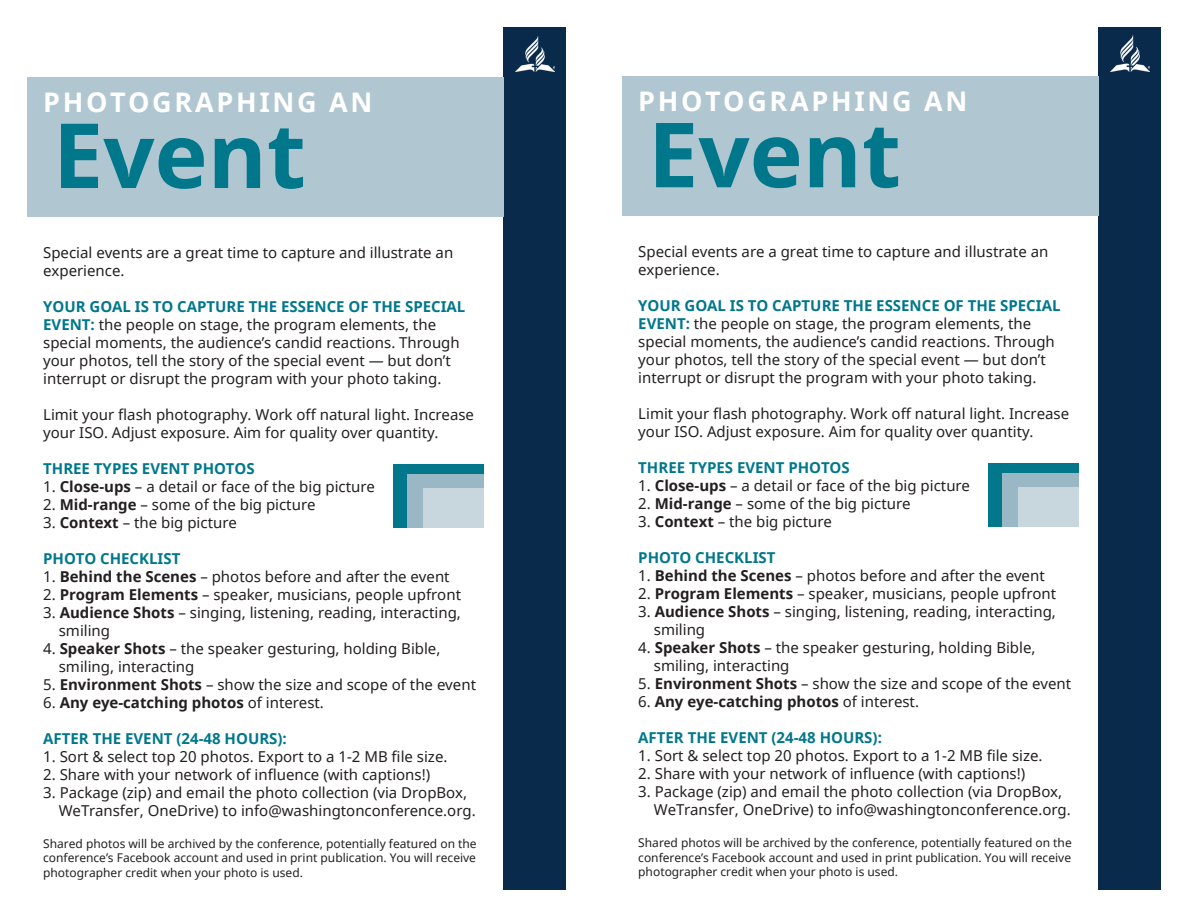
<style>
.page{position:relative;width:1188px;height:918px;background:#fff}
.page>*{position:absolute;margin:0;border:0;box-sizing:border-box;transform-origin:0 0}
.t1{font:700 90px "Noto Sans";color:#01778c}
.t2{font:700 27px "Noto Sans";letter-spacing:.1em;color:#fff}
.t3{font:15px/18px "Noto Sans";color:#231f20}
.t4{font:700 15px "Noto Sans";color:#01778c}
.t5{font:700 15px "Noto Sans";color:#231f20}
.t6{font:12px/14.4px "Noto Sans";color:#231f20;text-align:justify}
.s1{font-weight:700;color:#01778c}
.s2{font-weight:700}
.s3{font-weight:400}
</style>
<div class="page">
<div style="left:503px;top:28px;width:63px;height:862px;background:#092a4b"></div>
<div style="left:27px;top:77px;width:476px;height:140px;background:#b0c6d1"></div>
<img style="left:515px;top:37px;width:39px;height:35px">
<div style="left:394px;top:464px;width:90px;height:63px;background:#01778c"></div>
<div style="left:408px;top:474px;width:76px;height:53px;background:#99b7c4"></div>
<div style="left:423px;top:488px;width:61px;height:39px;background:#c8d7de"></div>
<div style="left:1099px;top:27px;width:62px;height:863px;background:#092a4b"></div>
<div style="left:622px;top:77px;width:477px;height:139px;background:#b0c6d1"></div>
<img style="left:1111px;top:36px;width:39px;height:35px">
<div style="left:989px;top:463px;width:90px;height:63px;background:#01778c"></div>
<div style="left:1003px;top:473px;width:76px;height:53px;background:#99b7c4"></div>
<div style="left:1018px;top:487px;width:61px;height:39px;background:#c8d7de"></div>
<h2 class="t2" style="left:43px;top:83px;width:331px">PHOTOGRAPHING AN</h2>
<h1 class="t1" style="left:53px;top:92px;width:254px">Event</h1>
<p class="t3" style="left:43px;top:243px;width:412px">Special events are a great time to capture and illustrate an experience.</p>
<p class="t3" style="left:43px;top:297px;width:424px"><span class="s1">YOUR GOAL IS TO CAPTURE THE ESSENCE OF THE SPECIAL EVENT:</span> the people on stage, the program elements, the special moments, the audience’s candid reactions. Through your photos, tell the story of the special event — but don’t interrupt or disrupt the program with your photo taking.</p>
<p class="t3" style="left:43px;top:405px;width:432px">Limit your flash photography. Work off natural light. Increase your ISO. Adjust exposure. Aim for quality over quantity.</p>
<p class="t4" style="left:43px;top:458px;width:213px">THREE TYPES EVENT PHOTOS</p>
<p class="t3" style="left:43px;top:477px;width:333px">1. <span class="s2">Close-ups</span> – a detail or face of the big picture</p>
<p class="t3" style="left:43px;top:495px;width:274px">2. <span class="s2">Mid-range</span> – some of the big picture</p>
<p class="t3" style="left:43px;top:513px;width:195px">3. <span class="s2">Context</span> – the big picture</p>
<p class="t4" style="left:43px;top:548px;width:139px">PHOTO CHECKLIST</p>
<p class="t3" style="left:43px;top:567px;width:408px">1. <span class="s2">Behind the Scenes</span> – photos before and after the event</p>
<p class="t3" style="left:43px;top:585px;width:419px">2. <span class="s2">Program Elements</span> – speaker, musicians, people upfront</p>
<p class="t3" style="left:59px;top:603px;width:404px;text-indent:-16px">3. <span class="s2">Audience Shots</span> – singing, listening, reading, interacting, smiling</p>
<p class="t3" style="left:59px;top:639px;width:383px;text-indent:-16px">4. <span class="s2">Speaker Shots</span> – the speaker gesturing, holding Bible, smiling, interacting</p>
<p class="t3" style="left:43px;top:675px;width:434px">5. <span class="s2">Environment Shots</span> – show the size and scope of the event</p>
<p class="t5" style="left:43px;top:692px;width:282px"><span class="s3">6.</span> Any eye-catching photos <span class="s3">of interest.</span></p>
<p class="t4" style="left:43px;top:728px;width:245px">AFTER THE EVENT (24-48 HOURS):</p>
<p class="t3" style="left:43px;top:747px;width:406px">1. Sort &amp; select top 20 photos. Export to a 1-2 MB file size.</p>
<p class="t3" style="left:43px;top:765px;width:389px">2. Share with your network of influence (with captions!)</p>
<p class="t3" style="left:59px;top:783px;width:418px;text-indent:-16px">3. Package (zip) and email the photo collection (via DropBox,<br>WeTransfer, OneDrive) to info@washingtonconference.org.</p>
<p class="t6" style="left:43px;top:836px;width:435px">Shared photos will be archived by the conference, potentially featured on the conference’s Facebook account and used in print publication. You will receive photographer credit when your photo is used.</p>
<h2 class="t2" style="left:638px;top:83px;width:331px">PHOTOGRAPHING AN</h2>
<h1 class="t1" style="left:648px;top:91px;width:254px">Event</h1>
<p class="t3" style="left:638px;top:242px;width:412px">Special events are a great time to capture and illustrate an experience.</p>
<p class="t3" style="left:638px;top:296px;width:424px"><span class="s1">YOUR GOAL IS TO CAPTURE THE ESSENCE OF THE SPECIAL EVENT:</span> the people on stage, the program elements, the special moments, the audience’s candid reactions. Through your photos, tell the story of the special event — but don’t interrupt or disrupt the program with your photo taking.</p>
<p class="t3" style="left:638px;top:404px;width:432px">Limit your flash photography. Work off natural light. Increase your ISO. Adjust exposure. Aim for quality over quantity.</p>
<p class="t4" style="left:638px;top:457px;width:213px">THREE TYPES EVENT PHOTOS</p>
<p class="t3" style="left:638px;top:476px;width:333px">1. <span class="s2">Close-ups</span> – a detail or face of the big picture</p>
<p class="t3" style="left:638px;top:494px;width:274px">2. <span class="s2">Mid-range</span> – some of the big picture</p>
<p class="t3" style="left:638px;top:512px;width:195px">3. <span class="s2">Context</span> – the big picture</p>
<p class="t4" style="left:638px;top:547px;width:139px">PHOTO CHECKLIST</p>
<p class="t3" style="left:638px;top:566px;width:408px">1. <span class="s2">Behind the Scenes</span> – photos before and after the event</p>
<p class="t3" style="left:638px;top:584px;width:419px">2. <span class="s2">Program Elements</span> – speaker, musicians, people upfront</p>
<p class="t3" style="left:654px;top:602px;width:404px;text-indent:-16px">3. <span class="s2">Audience Shots</span> – singing, listening, reading, interacting, smiling</p>
<p class="t3" style="left:654px;top:638px;width:383px;text-indent:-16px">4. <span class="s2">Speaker Shots</span> – the speaker gesturing, holding Bible, smiling, interacting</p>
<p class="t3" style="left:638px;top:674px;width:434px">5. <span class="s2">Environment Shots</span> – show the size and scope of the event</p>
<p class="t5" style="left:638px;top:691px;width:282px"><span class="s3">6.</span> Any eye-catching photos <span class="s3">of interest.</span></p>
<p class="t4" style="left:638px;top:727px;width:245px">AFTER THE EVENT (24-48 HOURS):</p>
<p class="t3" style="left:638px;top:746px;width:406px">1. Sort &amp; select top 20 photos. Export to a 1-2 MB file size.</p>
<p class="t3" style="left:638px;top:764px;width:389px">2. Share with your network of influence (with captions!)</p>
<p class="t3" style="left:654px;top:782px;width:418px;text-indent:-16px">3. Package (zip) and email the photo collection (via DropBox,<br>WeTransfer, OneDrive) to info@washingtonconference.org.</p>
<p class="t6" style="left:638px;top:835px;width:435px">Shared photos will be archived by the conference, potentially featured on the conference’s Facebook account and used in print publication. You will receive photographer credit when your photo is used.</p>
</div>
